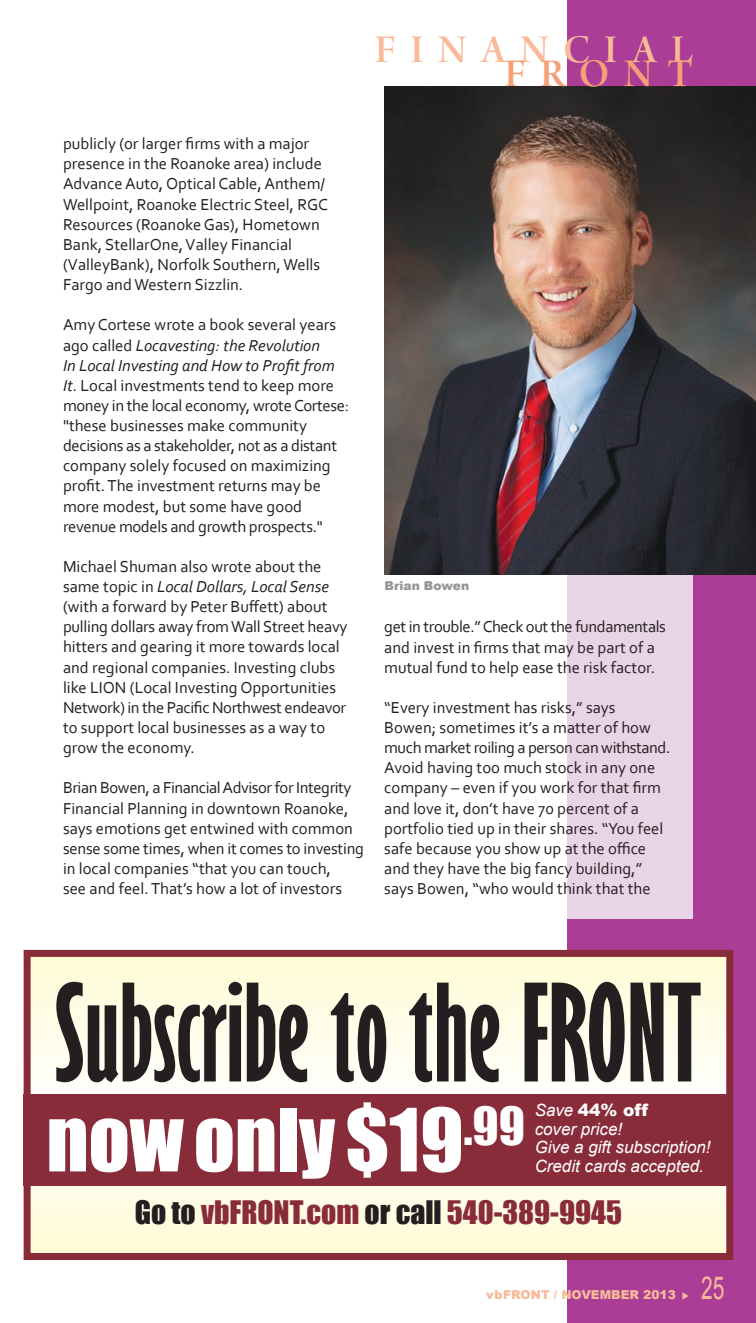
<style>
.page{position:relative;width:756px;height:1323px;background:#fff}
.page>*{position:absolute;margin:0;border:0;box-sizing:border-box;transform-origin:0 0}
.t1{font:700 extra-condensed 124.25px "Gill Sans";color:#231f20}
.t2{font:80.5px "Impact";color:#fff}
.t3{font:42px "Arno Pro Smbd Display";letter-spacing:.355em;color:#f8ba99}
.t4{font:42px "Arno Pro Smbd Display";letter-spacing:.35em;color:#f5a077}
.t5{font:31.5px "Arial";color:#f8ba99;scale:.67 1}
.t6{font:29.75px "Impact";color:#892c3a}
.t7{font:italic 16.97px/18.6px "Arial";color:#fff}
.t8{font:16.62px/20.1px "Corbel";color:#231f20}
.t9{font:900 12.25px "Arial";color:#f8ba99}
.t10{font:900 12.25px "Arial";color:#939598}
.s1{font-style:italic}
.s2{color:#231f20}
.s3{font-weight:900;font-style:normal}
</style>
<div class="page">
<div style="left:567px;top:0;width:189px;height:1323px;background:#ac3d96"></div>
<div style="left:567px;top:124px;width:126px;height:794px;background:#e9d3e6"></div>
<img style="left:384px;top:86px;width:372px;height:488px">
<svg style="left:32px;top:958px;width:693px;height:294px"></svg>
<div style="left:24px;top:950px;width:709px;height:310px;border:7px solid #892c3a"></div>
<div style="left:24px;top:1094px;width:709px;height:92px;background:#892c3a"></div>
<h3 class="t3" style="left:375px;top:33px;width:320px">FINANCIAL</h3>
<h3 class="t4" style="left:505px;top:58px;width:190px">FRONT</h3>
<p class="t8" style="left:63px;top:135px;width:267px">publicly (or larger firms with a major presence in the Roanoke area) include Advance Auto, Optical Cable, Anthem/ Wellpoint, Roanoke Electric Steel, RGC Resources (Roanoke Gas), Hometown Bank, StellarOne, Valley Financial (ValleyBank), Norfolk Southern, Wells Fargo and Western Sizzlin.</p>
<p class="t8" style="left:63px;top:316px;width:288px">Amy Cortese wrote a book several years ago called <span class="s1">Locavesting: the Revolution<br>In Local Investing and How to Profit from It</span>. Local investments tend to keep more money in the local economy, wrote Cortese: "these businesses make community decisions as a stakeholder, not as a distant company solely focused on maximizing profit. The investment returns may be more modest, but some have good revenue models and growth prospects."</p>
<p class="t8" style="left:63px;top:558px;width:286px">Michael Shuman also wrote about the same topic in <span class="s1">Local Dollars, Local Sense </span>(with a forward by Peter Buffett) about pulling dollars away from Wall Street heavy hitters and gearing it more towards local and regional companies. Investing clubs like LION (Local Investing Opportunities Network) in the Pacific Northwest endeavor to support local businesses as a way to grow the economy.</p>
<p class="t8" style="left:63px;top:779px;width:303px">Brian Bowen, a Financial Advisor for Integrity Financial Planning in downtown Roanoke, says emotions get entwined with common sense some times, when it comes to investing in local companies “that you can touch,<br>see and feel. That’s how a lot of investors</p>
<p class="t10" style="left:384px;top:577px;width:86px">Brian Bowen</p>
<p class="t8" style="left:384px;top:618px;width:283px">get in trouble.” Check out the fundamentals and invest in firms that may be part of a mutual fund to help ease the risk factor.</p>
<p class="t8" style="left:384px;top:699px;width:288px">“Every investment has risks,” says Bowen; sometimes it’s a matter of how much market roiling a person can withstand.<br>Avoid having too much stock in any one company – even if you work for that firm and love it, don’t have 70 percent of a portfolio tied up in their shares. “You feel safe because you show up at the office and they have the big fancy building,” says Bowen, “who would think that the</p>
<h1 class="t1" style="left:55px;top:957px;width:649px">Subscribe to the FRONT</h1>
<h2 class="t2" style="left:47px;top:1090px;width:480px">now only $19<sup>.99</sup></h2>
<h3 class="t6" style="left:135px;top:1194px;width:489px"><span class="s2">Go to</span> vbFRONT.com <span class="s2">or call</span> 540-389-9945</h3>
<p class="t7" style="left:535px;top:1101px;width:177px">Save <span class="s3">44% off<br></span>cover price!<br>Give a gift subscription!<br>Credit cards accepted.</p>
<p class="t9" style="left:486px;top:1285px;width:205px">vbFRONT / NOVEMBER 2013 ◆</p>
<h3 class="t5" style="left:701px;top:1270px;width:36px">25</h3>
</div>
